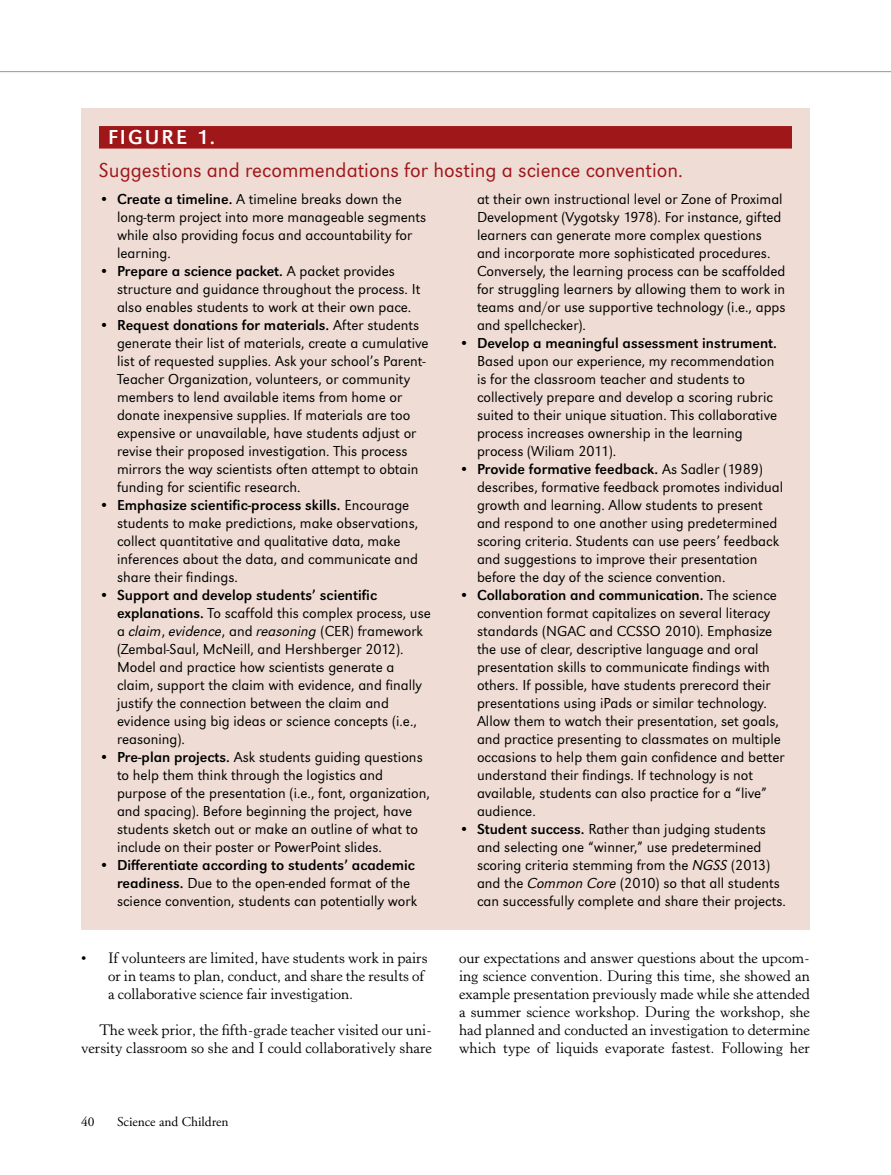
<style>
.page{position:relative;width:891px;height:1175px;background:#fff}
.page>*{position:absolute;margin:0;border:0;box-sizing:border-box;transform-origin:0 0}
.t1{font:300 21px "URW Grotesk TOT";color:#a0171a}
.t2{font:21px "URW Grotesk TOT";letter-spacing:.1em;color:#fff}
.t3{font:300 15px/18px "URW Grotesk TOT";color:#000}
.t4{font:15px/18px "Horley Old Style MT Std";color:#000}
.t5{font:15px "URW Grotesk TOT";color:#000}
.t6{font:13.5px "Adobe Garamond Pro";color:#000}
.s1{font-weight:400}
.s2{font-style:italic}
</style>
<div class="page">
<hr style="left:0;top:71px;width:891px;height:1px;background:#939598">
<div style="left:81px;top:108px;width:729px;height:821px;background:#efddd5"></div>
<div style="left:99px;top:126px;width:693px;height:22px;background:#a0171a"></div>
<h1 class="t2" style="left:108px;top:125px;width:109px">FIGURE 1.</h1>
<h1 class="t1" style="left:99px;top:158px;width:586px">Suggestions and recommendations for hosting a science convention.</h1>
<p class="t3" style="left:117px;top:190px;width:311px;text-indent:-18px"><span class="s1">• Create a timeline.</span> A timeline breaks down the long-term project into more manageable segments while also providing focus and accountability for learning.</p>
<p class="t3" style="left:117px;top:262px;width:305px;text-indent:-18px"><span class="s1">• Prepare a science packet.</span> A packet provides structure and guidance throughout the process. It also enables students to work at their own pace.</p>
<p class="t3" style="left:117px;top:316px;width:313px;text-indent:-18px"><span class="s1">• Request donations for materials.</span> After students generate their list of materials, create a cumulative list of requested supplies. Ask your school’s Parent-Teacher Organization, volunteers, or community members to lend available items from home or donate inexpensive supplies. If materials are too expensive or unavailable, have students adjust or revise their proposed investigation. This process mirrors the way scientists often attempt to obtain funding for scientific research.</p>
<p class="t3" style="left:117px;top:496px;width:303px;text-indent:-18px"><span class="s1">• Emphasize scientific-process skills.</span> Encourage students to make predictions, make observations, collect quantitative and qualitative data, make inferences about the data, and communicate and share their findings.</p>
<p class="t3" style="left:117px;top:586px;width:315px;text-indent:-18px"><span class="s1">• Support and develop students’ scientific explanations.</span> To scaffold this complex process, use a <span class="s2">claim</span>, <span class="s2">evidence</span>, and <span class="s2">reasoning</span> (CER) framework (Zembal-Saul, McNeill, and Hershberger 2012).<br>Model and practice how scientists generate a claim, support the claim with evidence, and finally justify the connection between the claim and evidence using big ideas or science concepts (i.e., reasoning).</p>
<p class="t3" style="left:117px;top:748px;width:315px;text-indent:-18px"><span class="s1">• Pre-plan projects.</span> Ask students guiding questions to help them think through the logistics and purpose of the presentation (i.e., font, organization, and spacing). Before beginning the project, have students sketch out or make an outline of what to include on their poster or PowerPoint slides.</p>
<p class="t3" style="left:117px;top:856px;width:302px;text-indent:-18px"><span class="s1">• Differentiate according to students’ academic readiness.</span> Due to the open-ended format of the science convention, students can potentially work</p>
<p class="t3" style="left:477px;top:190px;width:310px">at their own instructional level or Zone of Proximal Development (Vygotsky 1978). For instance, gifted learners can generate more complex questions and incorporate more sophisticated procedures.<br>Conversely, the learning process can be scaffolded for struggling learners by allowing them to work in teams and/or use supportive technology (i.e., apps and spellchecker).</p>
<p class="t5" style="left:459px;top:334px;width:319px">• Develop a meaningful assessment instrument.</p>
<p class="t3" style="left:477px;top:352px;width:302px">Based upon our experience, my recommendation is for the classroom teacher and students to collectively prepare and develop a scoring rubric suited to their unique situation. This collaborative process increases ownership in the learning process (Wiliam 2011).</p>
<p class="t3" style="left:477px;top:460px;width:308px;text-indent:-18px"><span class="s1">• Provide formative feedback.</span> As Sadler (1989) describes, formative feedback promotes individual growth and learning. Allow students to present and respond to one another using predetermined scoring criteria. Students can use peers’ feedback and suggestions to improve their presentation before the day of the science convention.</p>
<p class="t3" style="left:477px;top:586px;width:309px;text-indent:-18px"><span class="s1">• Collaboration and communication.</span> The science convention format capitalizes on several literacy standards (NGAC and CCSSO 2010). Emphasize the use of clear, descriptive language and oral presentation skills to communicate findings with others. If possible, have students prerecord their presentations using iPads or similar technology.<br>Allow them to watch their presentation, set goals, and practice presenting to classmates on multiple occasions to help them gain confidence and better understand their findings. If technology is not available, students can also practice for a “live” audience.</p>
<p class="t3" style="left:477px;top:820px;width:310px;text-indent:-18px"><span class="s1">• Student success.</span> Rather than judging students and selecting one “winner,” use predetermined scoring criteria stemming from the <span class="s2">NGSS</span> (2013) and the <span class="s2">Common Core</span> (2010) so that all students can successfully complete and share their projects.</p>
<p class="t4" style="left:108px;top:949px;width:321px;text-indent:-27px">• If volunteers are limited, have students work in pairs or in teams to plan, conduct, and share the results of a collaborative science fair investigation.</p>
<p class="t4" style="left:81px;top:1021px;width:353px;text-align:right">The week prior, the fifth-grade teacher visited our uni&shy;versity classroom so she and I could collaboratively share</p>
<p class="t6" style="left:81px;top:1113px;width:15px">40</p>
<p class="t6" style="left:117px;top:1113px;width:113px">Science and Children</p>
<p class="t4" style="left:459px;top:949px;width:353px;text-align:justify">our expectations and answer questions about the upcom&shy;ing science convention. During this time, she showed an example presentation previously made while she attended a summer science workshop. During the workshop, she had planned and conducted an investigation to determine which type of liquids evaporate fastest. Following her</p>
</div>
